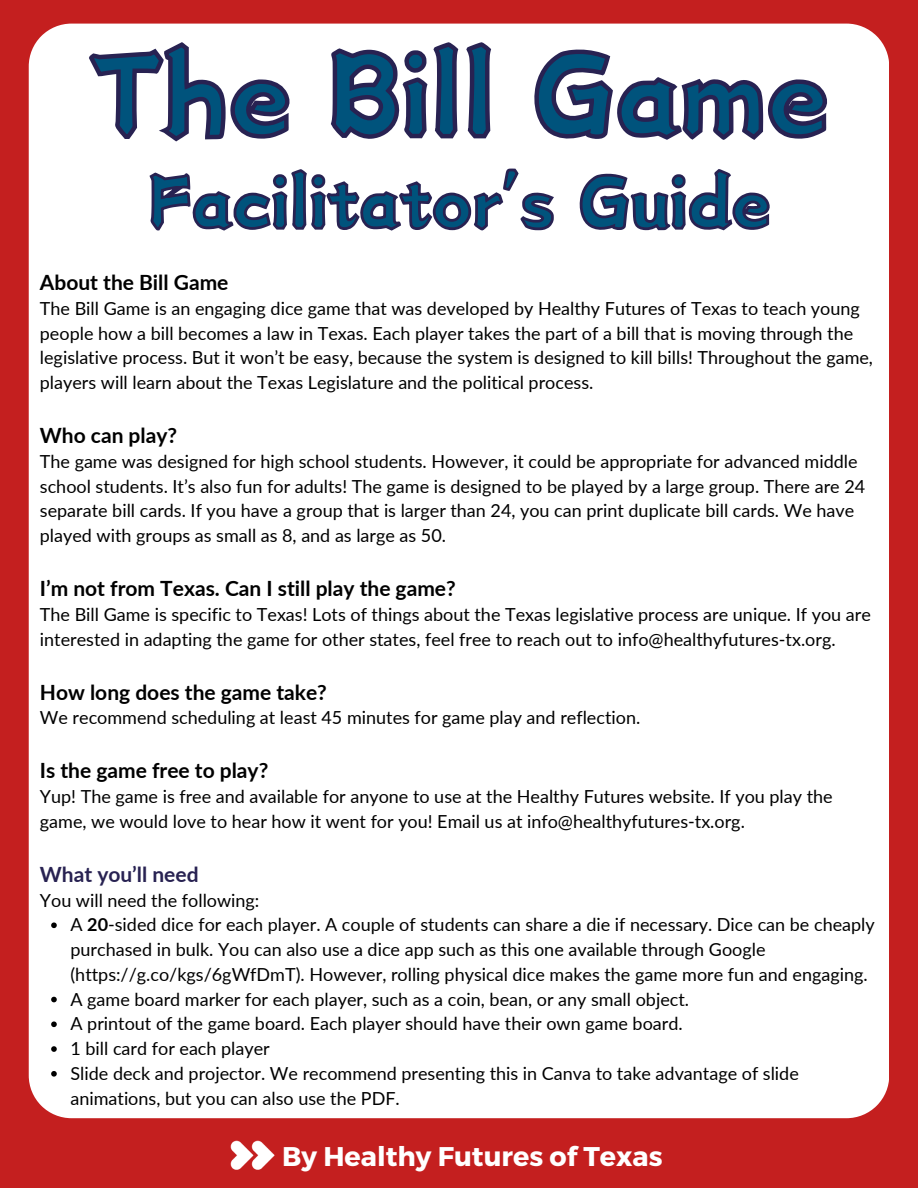
<style>
.page{position:relative;width:918px;height:1188px;background:#c41f1f}
.page>*{position:absolute;margin:0;border:0;box-sizing:border-box;transform-origin:0 0}
.t1{font:119.1px "Canva Chivalrous Person";color:#00537c}
.t2{font:75px "Canva Chivalrous Person";color:#00537c}
.t3{font:700 27px "Montserrat";color:#fff}
.t4{font:700 21px "Lato";color:#000}
.t5{font:700 21px "Lato";color:#282252}
.t6{font:18px/24.8px "Lato";color:#000}
.s1{font-weight:700}
</style>
<div class="page">
<div style="left:29px;top:24px;width:860px;height:1094px;background:#fff"></div>
<svg style="left:87px;top:40px;width:744px;height:105px;background:#d4d3dc"></svg>
<img style="left:214px;top:1118px;width:74px;height:52px">
<div style="left:148px;top:23px;width:624px;height:708px;background:#fff"></div>
<svg style="left:51px;top:922px;width:6px;height:6px"></svg>
<svg style="left:51px;top:997px;width:6px;height:5px"></svg>
<svg style="left:51px;top:1021px;width:6px;height:6px"></svg>
<svg style="left:51px;top:1046px;width:6px;height:6px"></svg>
<svg style="left:51px;top:1071px;width:6px;height:6px"></svg>
<h1 class="t1" style="left:89px;top:35px;width:741px">The Bill Game</h1>
<h2 class="t2" style="left:147px;top:164px;width:625px">Facilitator’s Guide</h2>
<p class="t4" style="left:40px;top:270px;width:190px">About the Bill Game</p>
<p class="t6" style="left:40px;top:296px;width:835px">The Bill Game is an engaging dice game that was developed by Healthy Futures of Texas to teach young people how a bill becomes a law in Texas. Each player takes the part of a bill that is moving through the legislative process. But it won’t be easy, because the system is designed to kill bills! Throughout the game, players will learn about the Texas Legislature and the political process.</p>
<p class="t4" style="left:40px;top:423px;width:139px">Who can play?</p>
<p class="t6" style="left:40px;top:449px;width:827px">The game was designed for high school students. However, it could be appropriate for advanced middle school students. It’s also fun for adults! The game is designed to be played by a large group. There are 24 separate bill cards. If you have a group that is larger than 24, you can print duplicate bill cards. We have played with groups as small as 8, and as large as 50.</p>
<p class="t4" style="left:40px;top:576px;width:417px">I’m not from Texas. Can I still play the game?</p>
<p class="t6" style="left:40px;top:602px;width:832px">The Bill Game is specific to Texas! Lots of things about the Texas legislative process are unique. If you are interested in adapting the game for other states, feel free to reach out to info@healthyfutures-tx.org.</p>
<p class="t4" style="left:40px;top:679px;width:289px">How long does the game take?</p>
<p class="t6" style="left:40px;top:705px;width:602px">We recommend scheduling at least 45 minutes for game play and reflection.</p>
<p class="t4" style="left:40px;top:758px;width:230px">Is the game free to play?</p>
<p class="t6" style="left:40px;top:784px;width:794px">Yup! The game is free and available for anyone to use at the Healthy Futures website. If you play the game, we would love to hear how it went for you! Email us at info@healthyfutures-tx.org.</p>
<p class="t5" style="left:40px;top:861px;width:160px">What you’ll need</p>
<p class="t6" style="left:40px;top:887px;width:221px">You will need the following:</p>
<p class="t6" style="left:70px;top:912px;width:806px">A <span class="s1">20</span>-sided dice for each player. A couple of students can share a die if necessary. Dice can be cheaply purchased in bulk. You can also use a dice app such as this one available through Google (https://g.co/kgs/6gWfDmT). However, rolling physical dice makes the game more fun and engaging.</p>
<p class="t6" style="left:70px;top:986px;width:620px">A game board marker for each player, such as a coin, bean, or any small object.</p>
<p class="t6" style="left:70px;top:1011px;width:614px">A printout of the game board. Each player should have their own game board.</p>
<p class="t6" style="left:70px;top:1036px;width:201px">1 bill card for each player</p>
<p class="t6" style="left:70px;top:1061px;width:730px">Slide deck and projector. We recommend presenting this in Canva to take advantage of slide animations, but you can also use the PDF.</p>
<p class="t3" style="left:282px;top:1139px;width:382px">By Healthy Futures of Texas</p>
</div>
